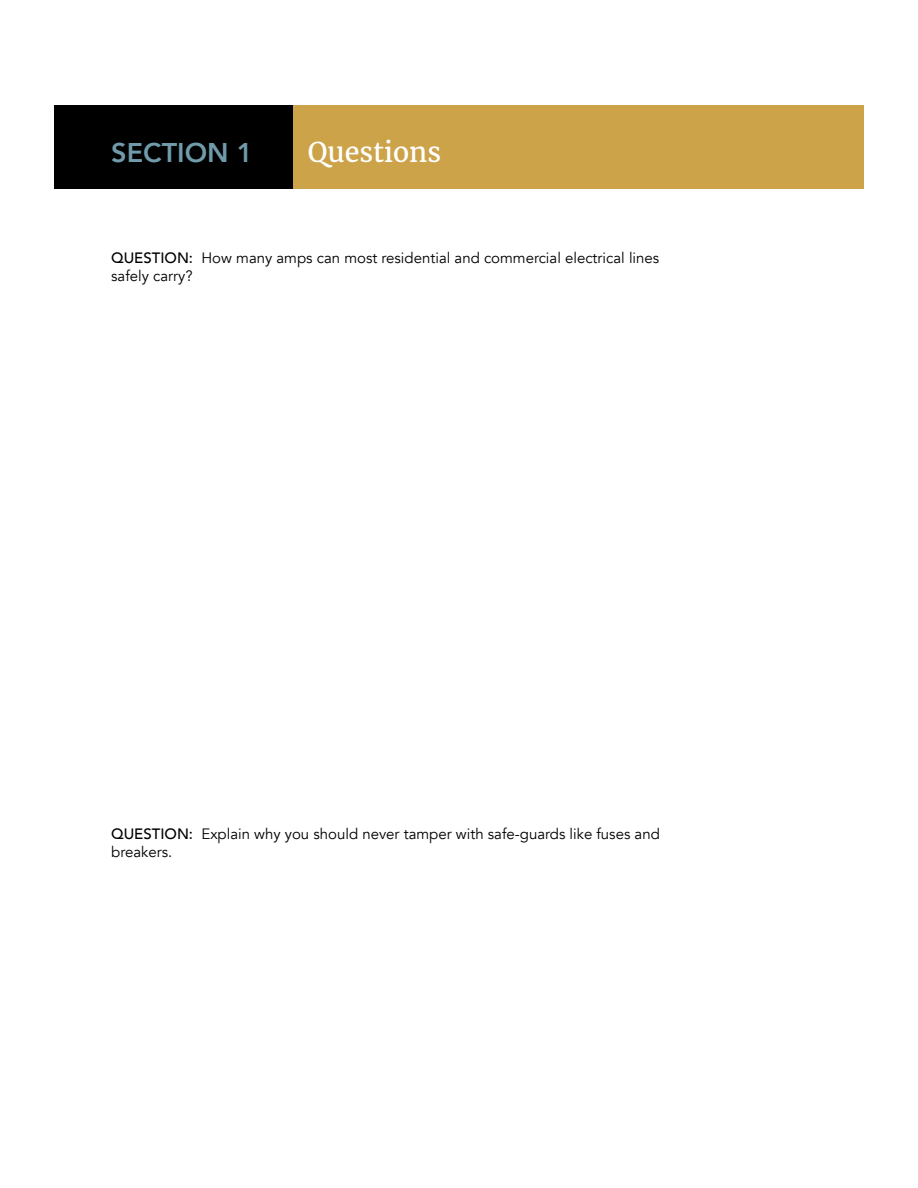
<style>
.page{position:relative;width:918px;height:1188px;background:#fff}
.page>*{position:absolute;margin:0;border:0;box-sizing:border-box;transform-origin:0 0}
.t1{font:27px "Merriweather";color:#fff}
.t2{font:800 27px "Avenir";color:#6f9bab}
.t3{font:15px/18px "Avenir";color:#000}
.s1{font-weight:500}
</style>
<div class="page">
<div style="left:54px;top:106px;width:810px;height:83px;background:#cda349"></div>
<div style="left:54px;top:106px;width:239px;height:83px;background:#000"></div>
<h1 class="t2" style="left:111px;top:132px;width:143px">SECTION 1</h1>
<h1 class="t1" style="left:308px;top:135px;width:135px">Questions</h1>
<p class="t3" style="left:111px;top:250px;width:550px"><span class="s1">QUESTION:</span> How many amps can most residential and commercial electrical lines safely carry?</p>
<p class="t3" style="left:111px;top:826px;width:550px"><span class="s1">QUESTION:</span> Explain why you should never tamper with safe-guards like fuses and breakers.</p>
</div>
